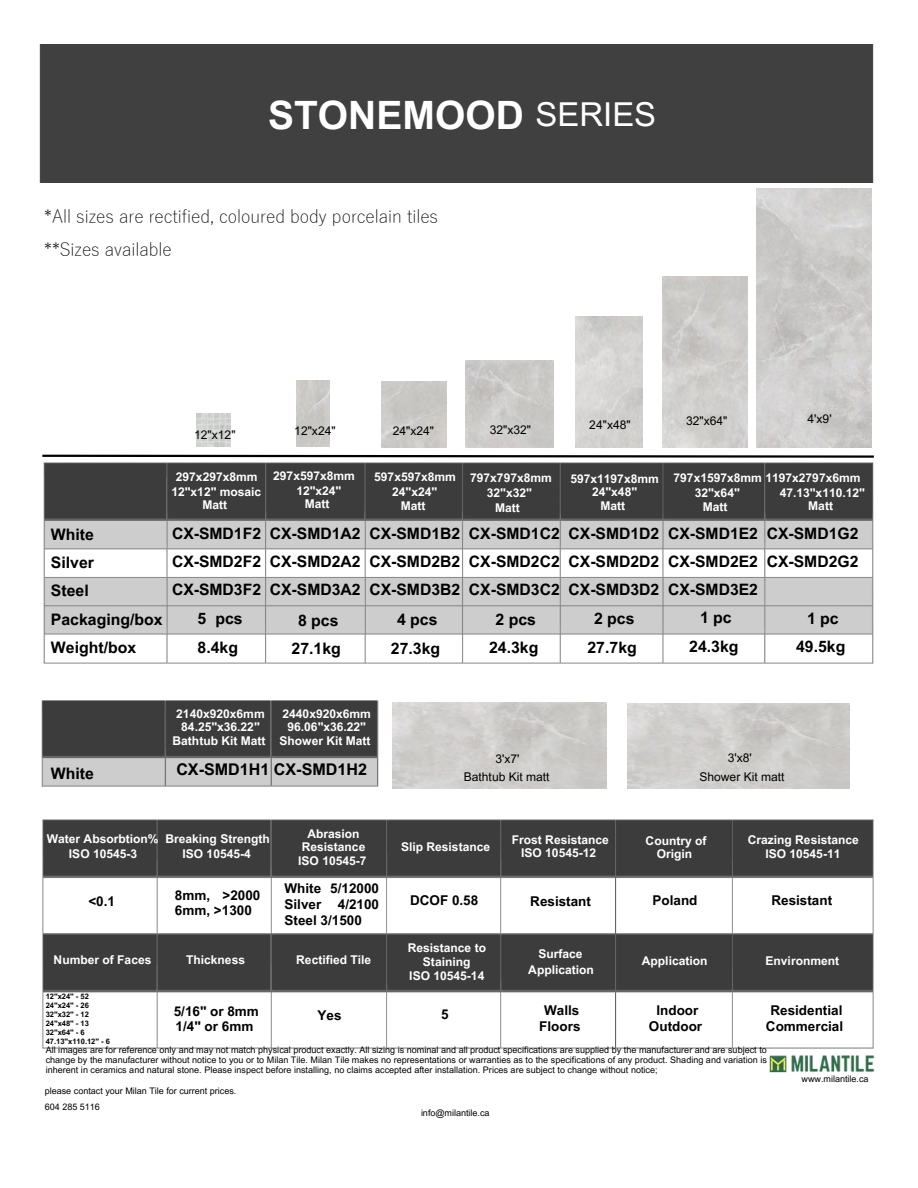
<style>
.page{position:relative;width:918px;height:1188px;background:#fff}
.page>*{position:absolute;margin:0;border:0;box-sizing:border-box;transform-origin:0 0}
.t1{font:700 39px "Arial MT Pro";color:#fff}
.t2{font:33px "Arial MT Pro";color:#fff}
.t3{font:300 18px/32.7px "Yu Gothic";color:#000}
.t4{font:700 16.05px "Arial MT Pro";color:#000}
.t5{font:700 15.9px/28.2px "Arial MT Pro";color:#000;text-align:center}
.t6{font:700 15.75px/27.9px "Arial MT Pro";color:#000;text-align:justify}
.t7{font:700 13.5px/15.8px "Arial MT Pro";color:#000;text-align:center}
.t8{font:700 12px/13.5px "Arial MT Pro";color:#fff;text-align:center}
.t9{font:12px/18px "Arial MT Pro";color:#000;text-align:center}
.t10{font:9px/10.2px "Arial MT Pro";color:#000;text-align:justify}
.t11{font:700 7.5px "Arial MT Pro";color:#000}
</style>
<div class="page">
<img style="left:196px;top:413px;width:34px;height:34px">
<img style="left:297px;top:380px;width:32px;height:66px">
<img style="left:466px;top:360px;width:88px;height:88px">
<img style="left:575px;top:317px;width:68px;height:130px">
<img style="left:662px;top:277px;width:86px;height:171px">
<svg style="left:42px;top:455px;width:832px;height:1px"></svg>
<div style="left:40px;top:44px;width:833px;height:139px;background:#404040"></div>
<img style="left:42px;top:819px;width:832px;height:230px">
<img style="left:42px;top:456px;width:832px;height:208px">
<img style="left:757px;top:189px;width:114px;height:259px">
<img style="left:41px;top:700px;width:338px;height:87px">
<img style="left:744px;top:997px;width:131px;height:76px">
<p class="t1" style="left:268px;top:100px;width:258px">STONEMOOD</p>
<p class="t2" style="left:536px;top:102px;width:122px">SERIES</p>
<p class="t3" style="left:44px;top:201px;width:395px">*All sizes are rectified, coloured body porcelain tiles **Sizes available</p>
<p class="t9" style="left:194px;top:428px;width:43px">12"x12"</p>
<h1 class="t9" style="left:294px;top:424px;width:43px">12"x24"</h1>
<h2 class="t9" style="left:393px;top:423px;width:43px">24"x24"</h2>
<h3 class="t9" style="left:490px;top:422px;width:43px">32"x32"</h3>
<p class="t9" style="left:589px;top:417px;width:43px">24"x48"</p>
<p class="t9" style="left:686px;top:413px;width:43px">32"x64"</p>
<p class="t9" style="left:808px;top:411px;width:26px">4'x9'</p>
<p class="t8" style="left:176px;top:472px;width:83px">297x297x8mm</p>
<p class="t8" style="left:171px;top:486px;width:91px">12"x12" mosaic<br>Matt</p>
<p class="t8" style="left:273px;top:471px;width:83px">297x597x8mm</p>
<p class="t8" style="left:296px;top:485px;width:46px">12"x24"<br>Matt</p>
<p class="t8" style="left:374px;top:472px;width:83px">597x597x8mm</p>
<p class="t8" style="left:392px;top:486px;width:46px">24"x24"</p>
<p class="t8" style="left:401px;top:501px;width:26px">Matt</p>
<p class="t8" style="left:470px;top:472px;width:83px;line-height:14.7px">797x797x8mm<br>32"x32"</p>
<p class="t8" style="left:495px;top:502px;width:26px">Matt</p>
<h5 class="t8" style="left:570px;top:473px;width:90px">597x1197x8mm<br>24"x48"<br>Matt</h5>
<h5 class="t8" style="left:674px;top:473px;width:189px">797x1597x8mm 1197x2797x6mm</h5>
<h5 class="t8" style="left:695px;top:488px;width:46px">32"x64"</h5>
<p class="t8" style="left:780px;top:487px;width:87px">47.13"x110.12"</p>
<h5 class="t8" style="left:703px;top:501px;width:26px">Matt</h5>
<p class="t8" style="left:808px;top:501px;width:26px">Matt</p>
<p class="t5" style="left:51px;top:523px;width:113px;text-align:left">White<br>Silver<br>Steel<br>Packaging/box<br>Weight/box</p>
<h4 class="t6" style="left:172px;top:521px;width:688px">CX-SMD1F2 CX-SMD1A2 CX-SMD1B2 CX-SMD1C2 CX-SMD1D2 CX-SMD1E2 CX-SMD1G2<br>CX-SMD2F2 CX-SMD2A2 CX-SMD2B2 CX-SMD2C2 CX-SMD2D2 CX-SMD2E2 CX-SMD2G2<br>CX-SMD3F2 CX-SMD3A2 CX-SMD3B2 CX-SMD3C2 CX-SMD3D2 CX-SMD3E2</h4>
<p class="t5" style="left:198px;top:607px;width:47px;text-align:left">5 pcs<br>8.4kg</p>
<p class="t5" style="left:292px;top:609px;width:51px">8 pcs<br>27.1kg</p>
<p class="t5" style="left:397px;top:607px;width:42px">4 pcs</p>
<p class="t5" style="left:489px;top:607px;width:51px">2 pcs<br>24.3kg</p>
<p class="t5" style="left:588px;top:607px;width:51px">2 pcs<br>27.7kg</p>
<p class="t5" style="left:689px;top:606px;width:51px">1 pc<br>24.3kg</p>
<p class="t5" style="left:807px;top:606px;width:33px">1 pc</p>
<p class="t5" style="left:391px;top:636px;width:51px">27.3kg</p>
<p class="t5" style="left:796px;top:634px;width:51px">49.5kg</p>
<p class="t5" style="left:51px;top:761px;width:45px">White</p>
<p class="t8" style="left:173px;top:708px;width:95px">2140x920x6mm<br>84.25"x36.22"<br>Bathtub Kit Matt</p>
<p class="t8" style="left:280px;top:708px;width:93px">2440x920x6mm<br>96.06"x36.22"<br>Shower Kit Matt</p>
<p class="t4" style="left:176px;top:764px;width:192px">CX-SMD1H1 CX-SMD1H2</p>
<p class="t8" style="left:47px;top:834px;width:225px">Water Absorbtion% Breaking Strength</p>
<p class="t8" style="left:69px;top:849px;width:70px">ISO 10545-3</p>
<p class="t8" style="left:183px;top:848px;width:70px">ISO 10545-4</p>
<p class="t7" style="left:88px;top:895px;width:28px">&lt;0.1</p>
<p class="t7" style="left:175px;top:889px;width:87px;text-align:left">8mm, &gt;2000<br>6mm, &gt;1300</p>
<p class="t8" style="left:54px;top:955px;width:99px">Number of Faces</p>
<p class="t8" style="left:186px;top:954px;width:60px">Thickness</p>
<p class="t8" style="left:298px;top:828px;width:70px">Abrasion<br>Resistance<br>ISO 10545-7</p>
<p class="t7" style="left:285px;top:882px;width:96px;text-align:justify">White 5/12000<br>Silver 4/2100<br>Steel 3/1500</p>
<p class="t8" style="left:296px;top:954px;width:77px">Rectified Tile</p>
<p class="t9" style="left:464px;top:751px;width:87px">3'x7'<br>Bathtub Kit matt</p>
<p class="t9" style="left:728px;top:751px;width:26px">3'x8'</p>
<p class="t9" style="left:699px;top:769px;width:87px">Shower Kit matt</p>
<p class="t8" style="left:401px;top:841px;width:91px">Slip Resistance</p>
<h4 class="t8" style="left:512px;top:834px;width:99px">Frost Resistance<br>ISO 10545-12</h4>
<h5 class="t8" style="left:646px;top:835px;width:62px">Country of<br>Origin</h5>
<h5 class="t8" style="left:748px;top:835px;width:113px">Crazing Resistance</h5>
<h5 class="t8" style="left:765px;top:849px;width:77px">ISO 10545-11</h5>
<p class="t7" style="left:410px;top:894px;width:70px">DCOF 0.58</p>
<p class="t8" style="left:408px;top:942px;width:80px">Resistance to</p>
<p class="t8" style="left:409px;top:957px;width:77px">Staining<br>ISO 10545-14</p>
<p class="t7" style="left:530px;top:895px;width:62px">Resistant</p>
<p class="t7" style="left:652px;top:894px;width:47px">Poland</p>
<h6 class="t7" style="left:771px;top:894px;width:62px">Resistant</h6>
<p class="t8" style="left:538px;top:949px;width:46px">Surface</p>
<h5 class="t8" style="left:528px;top:965px;width:67px">Application</h5>
<h5 class="t8" style="left:642px;top:956px;width:67px">Application</h5>
<h5 class="t8" style="left:766px;top:956px;width:75px">Environment</h5>
<p class="t11" style="left:46px;top:994px;width:45px">12"x24" - 52</p>
<p class="t11" style="left:46px;top:1003px;width:45px">24"x24" - 26</p>
<p class="t11" style="left:46px;top:1012px;width:45px">32"x32" - 12</p>
<p class="t11" style="left:46px;top:1021px;width:45px">24"x48" - 13</p>
<p class="t11" style="left:46px;top:1030px;width:41px">32"x64" - 6</p>
<p class="t11" style="left:46px;top:1039px;width:66px">47.13"x110.12" - 6</p>
<p class="t10" style="left:46px;top:1046px;width:723px">All images are for reference only and may not match physical product exactly. All sizing is nominal and all product specifications are supplied by the manufacturer and are subject to change by the manufacturer without notice to you or to Milan Tile. Milan Tile makes no representations or warranties as to the specifications of any product. Shading and variation is inherent in ceramics and natural stone. Please inspect before installing, no claims accepted after installation. Prices are subject to change without notice;</p>
<p class="t10" style="left:45px;top:1086px;width:193px">please contact your Milan Tile for current prices.</p>
<p class="t10" style="left:45px;top:1103px;width:57px">604 285 5116</p>
<p class="t10" style="left:421px;top:1109px;width:70px">info@milantile.ca</p>
<p class="t7" style="left:539px;top:1004px;width:43px">Walls<br>Floors</p>
<p class="t7" style="left:766px;top:1004px;width:79px">Residential<br>Commercial</p>
<p class="t7" style="left:649px;top:1004px;width:55px">Indoor<br>Outdoor</p>
<p class="t7" style="left:174px;top:1005px;width:87px;text-align:left">5/16" or 8mm<br>1/4" or 6mm</p>
<p class="t7" style="left:441px;top:1008px;width:9px">5</p>
<p class="t7" style="left:318px;top:1009px;width:26px">Yes</p>
<p class="t10" style="left:802px;top:1075px;width:69px">www.milantile.ca</p>
</div>
